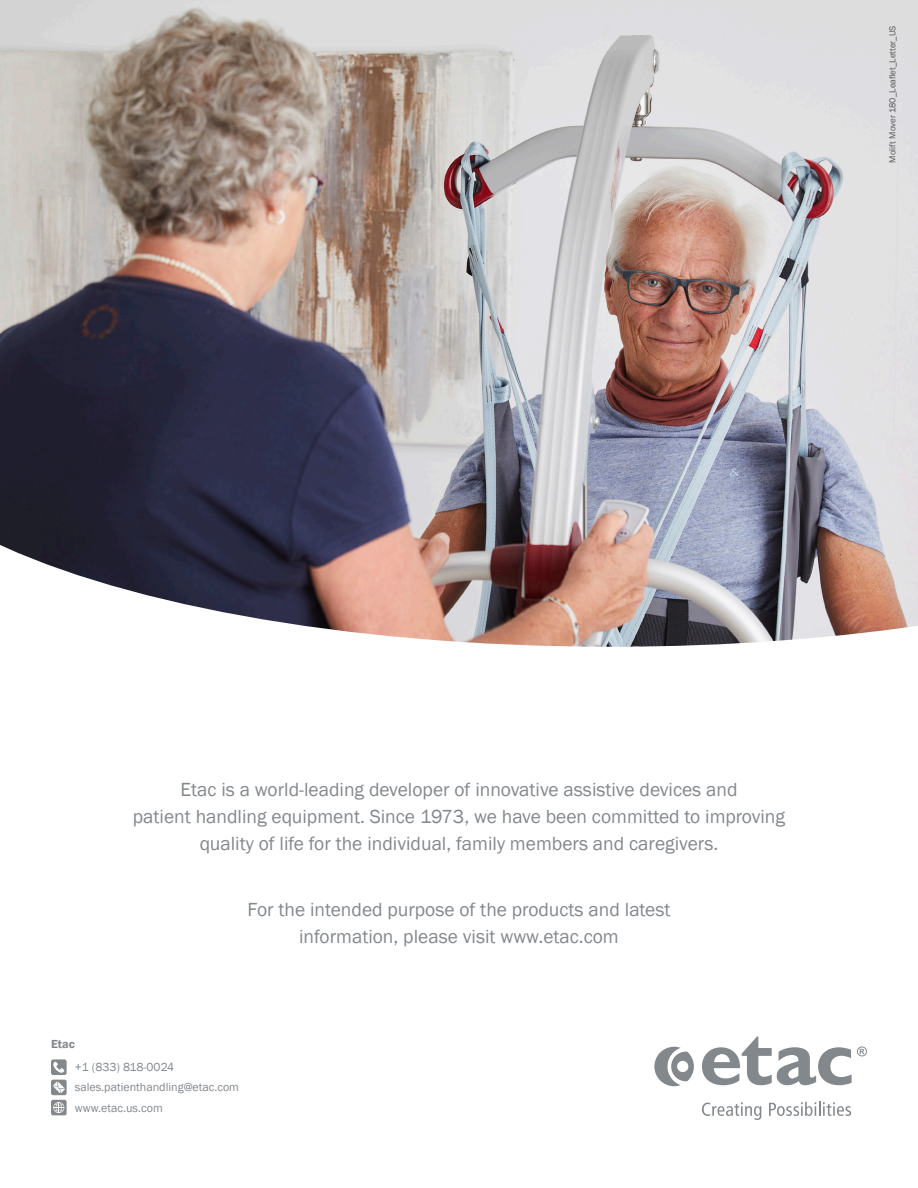
<style>
.page{position:relative;width:918px;height:1188px;background:#fff}
.page>*{position:absolute;margin:0;border:0;box-sizing:border-box;transform-origin:0 0}
.t1{font:19.5px/27px "Franklin Gothic";color:#83888c;text-align:center}
.t2{font:12px/20.2px "Franklin Gothic";color:#83888c}
.t3{font:600 12px "Franklin Gothic";color:#83888c}
.t4{font:9px "Franklin Gothic";color:#57585a}
</style>
<div class="page">
<img style="left:0;top:0;width:918px;height:534px">
<svg style="left:0;top:534px;width:918px;height:584px"></svg>
<svg style="left:702px;top:1037px;width:165px;height:48px"></svg>
<svg style="left:654px;top:1047px;width:40px;height:39px"></svg>
<svg style="left:702px;top:1102px;width:59px;height:18px"></svg>
<svg style="left:769px;top:1102px;width:82px;height:14px"></svg>
<div style="left:51px;top:1059px;width:16px;height:16px;background:#83888c;border-radius:2px"></div>
<svg style="left:53px;top:1062px;width:11px;height:11px"></svg>
<div style="left:51px;top:1080px;width:16px;height:15px;background:#83888c;border-radius:2px"></div>
<svg style="left:53px;top:1081px;width:12px;height:13px"></svg>
<div style="left:51px;top:1100px;width:16px;height:15px;background:#83888c;border-radius:2px"></div>
<svg style="left:53px;top:1102px;width:11px;height:11px"></svg>
<p class="t4" style="left:887px;top:163px;width:139px;rotate:-90deg">Molift Mover 180_Leaflet_Letter_US</p>
<p class="t1" style="left:133px;top:776px;width:654px">Etac is a world-leading developer of innovative assistive devices and<br>patient handling equipment. Since 1973, we have been committed to improving quality of life for the individual, family members and caregivers.</p>
<p class="t1" style="left:248px;top:897px;width:424px">For the intended purpose of the products and latest information, please visit www.etac.com</p>
<p class="t3" style="left:51px;top:1036px;width:25px">Etac</p>
<p class="t2" style="left:75px;top:1057px;width:166px">+1 (833) 818-0024 sales.patienthandling@etac.com www.etac.us.com</p>
</div>
